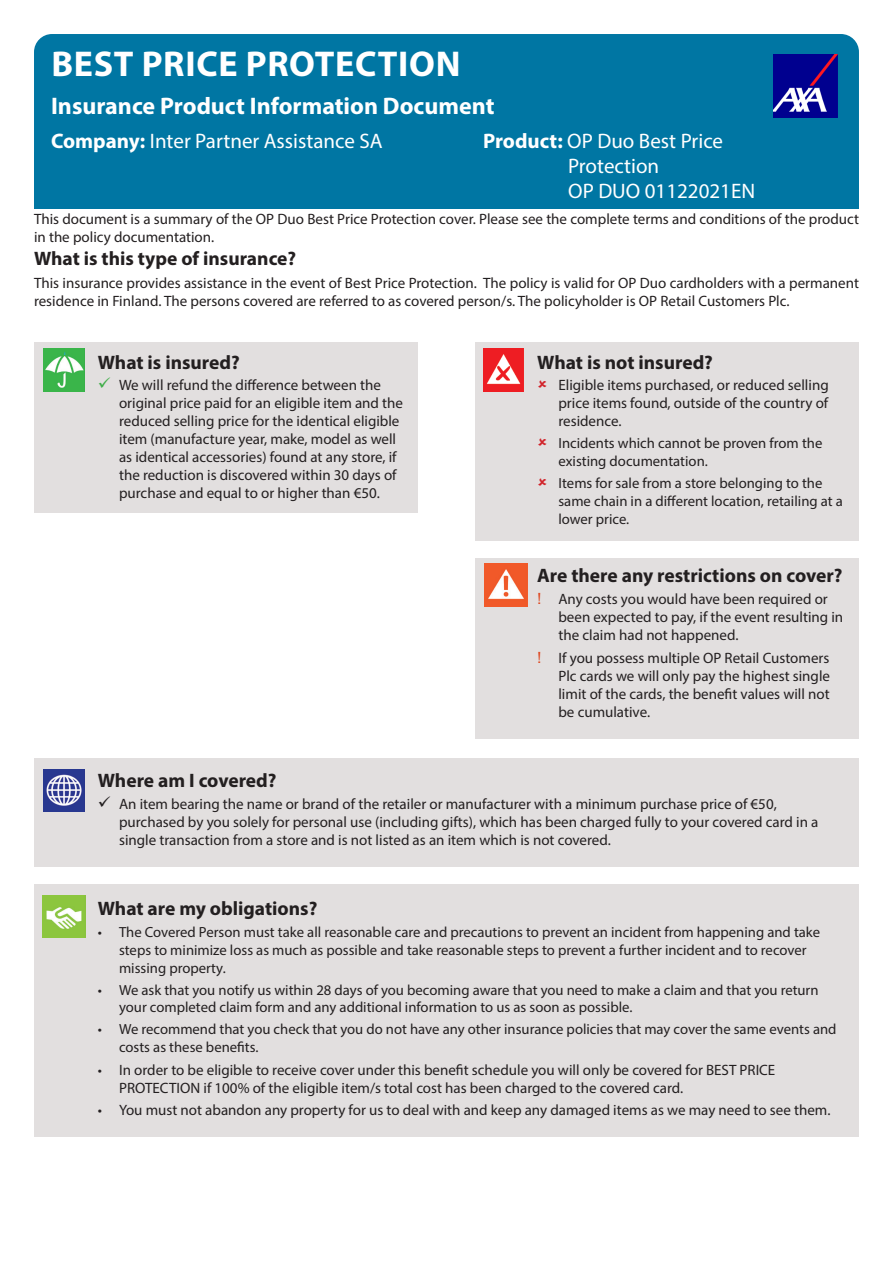
<style>
.page{position:relative;width:893px;height:1263px;background:#fff}
.page>*{position:absolute;margin:0;border:0;box-sizing:border-box;transform-origin:0 0}
.t1{font:700 36px "Myriad Pro";letter-spacing:.02em;color:#fff}
.Sub-header{font:700 24px "Myriad Pro";color:#fff}
.Main_text{font:21px "Myriad Pro";color:#fff}
.t2{font:700 19.5px "Myriad Pro";color:#231f20}
.Main_text-2{font:15px/18px "Myriad Pro";color:#231f20}
.t3{font:14.7px/17.7px "Myriad Pro";color:#231f20}
.s1{font-weight:700}
.s2{font-size:15px}
.s3{font-family:"Franklin Gothic";font-size:16.5px;color:#de461f}
.s4{font-size:14.7px}
</style>
<div class="page">
<div style="left:34px;top:152px;width:825px;height:56px;background:#0076a3"></div>
<div style="left:34px;top:34px;width:825px;height:149px;background:#0076a3;border-radius:18px"></div>
<div style="left:34px;top:342px;width:384px;height:170px;background:#e2dfdf"></div>
<img style="left:43px;top:349px;width:41px;height:42px">
<div style="left:475px;top:342px;width:384px;height:198px;background:#e2dfdf"></div>
<img style="left:483px;top:349px;width:41px;height:42px">
<div style="left:475px;top:558px;width:384px;height:180px;background:#e2dfdf"></div>
<img style="left:485px;top:564px;width:42px;height:42px">
<img style="left:774px;top:54px;width:64px;height:64px">
<div style="left:34px;top:758px;width:825px;height:108px;background:#e2dfdf"></div>
<img style="left:43px;top:769px;width:41px;height:43px">
<div style="left:34px;top:884px;width:825px;height:252px;background:#e2dfdf"></div>
<img style="left:43px;top:895px;width:42px;height:43px">
<p class="t1" style="left:51px;top:40px;width:411px">BEST PRICE PROTECTION</p>
<p class="Sub-header" style="left:51px;top:90px;width:445px">Insurance Product Information Document</p>
<p class="Main_text" style="left:51px;top:128px;width:333px"><span class="s1">Company:</span> Inter Partner Assistance SA</p>
<p class="Main_text" style="left:483px;top:128px;width:242px"><span class="s1">Product:</span> OP Duo Best Price</p>
<p class="Main_text" style="left:568px;top:153px;width:93px">Protection</p>
<p class="Main_text" style="left:568px;top:178px;width:188px">OP DUO 01122021EN</p>
<p class="Main_text-2" style="left:34px;top:210px;width:826px">This document is a summary of the OP Duo Best Price Protection cover. Please see the complete terms and conditions of the product in the policy documentation.</p>
<p class="t2" style="left:34px;top:246px;width:264px">What is this type of insurance?</p>
<p class="Main_text-2" style="left:34px;top:273px;width:826px">This insurance provides assistance in the event of Best Price Protection. The policy is valid for OP Duo cardholders with a permanent residence in Finland. The persons covered are referred to as covered person/s. The policyholder is OP Retail Customers Plc.</p>
<p class="t2" style="left:98px;top:350px;width:144px">What is insured?</p>
<p class="Main_text-2" style="left:119px;top:375px;width:286px">We will refund the difference between the original price paid for an eligible item and the reduced selling price for the identical eligible item (manufacture year, make, model as well as identical accessories) found at any store, if the reduction is discovered within 30 days of purchase and equal to or higher than €50.</p>
<p class="t2" style="left:537px;top:350px;width:177px">What is not insured?</p>
<p class="Main_text-2" style="left:558px;top:376px;width:272px;text-align:justify">Eligible items purchased, or reduced selling price items found, outside of the country of residence.</p>
<p class="t3" style="left:558px;top:434px;width:265px">Incidents which cannot be proven from the existing documentation.</p>
<p class="t3" style="left:558px;top:474px;width:286px">Items for sale from a <span class="s2">store</span> belonging to the same chain in a different location, retailing at a lower price.</p>
<p class="t2" style="left:537px;top:562px;width:307px">Are there any restrictions on cover?</p>
<p class="Main_text-2" style="left:558px;top:590px;width:286px;text-indent:-21px"><span class="s3">!</span> Any costs you would have been required or been expected to pay, if the event resulting in the claim had not happened.</p>
<p class="Main_text-2" style="left:558px;top:648px;width:273px;text-align:justify;text-indent:-21px"><span class="s3">!</span> If you possess multiple OP Retail Customers Plc cards we will only pay the highest single limit of the cards, the benefit values will not be cumulative.</p>
<p class="t2" style="left:98px;top:768px;width:180px">Where am I covered?</p>
<p class="Main_text-2" style="left:119px;top:795px;width:701px">An item bearing the name or brand of the retailer or manufacturer with a minimum purchase price of €50, purchased by you solely for personal use (including gifts), which has been charged fully to your covered card in a single transaction from a store and is not listed as an item which is not covered.</p>
<p class="t2" style="left:98px;top:896px;width:221px">What are my obligations?</p>
<p class="t3" style="left:119px;top:923px;width:703px;text-indent:-21px">• The Covered Person must take all reasonable care and precautions to prevent an incident from happening and take steps to minimize loss as much as possible and take reasonable steps to prevent a further incident and to recover missing property.</p>
<p class="t3" style="left:119px;top:981px;width:701px;text-indent:-21px">• We ask that you notify us within 28 days of you becoming aware that you need to make a claim and that you return your completed claim form and any additional information to us as soon as possible.</p>
<p class="t3" style="left:119px;top:1020px;width:719px;text-indent:-21px">• We recommend that you check that you do not have any other insurance policies that may cover the same events and costs as these benefits.</p>
<p class="Main_text-2" style="left:119px;top:1060px;width:658px;text-indent:-21px"><span class="s4">•</span> In order to be eligible to receive cover under this benefit schedule you will only be covered for BEST PRICE<br>PROTECTION if 100% of the eligible item/s total cost has been charged to the covered card.</p>
<p class="Main_text-2" style="left:98px;top:1101px;width:734px">• You must not abandon any property for us to deal with and keep any damaged items as we may need to see them.</p>
</div>
